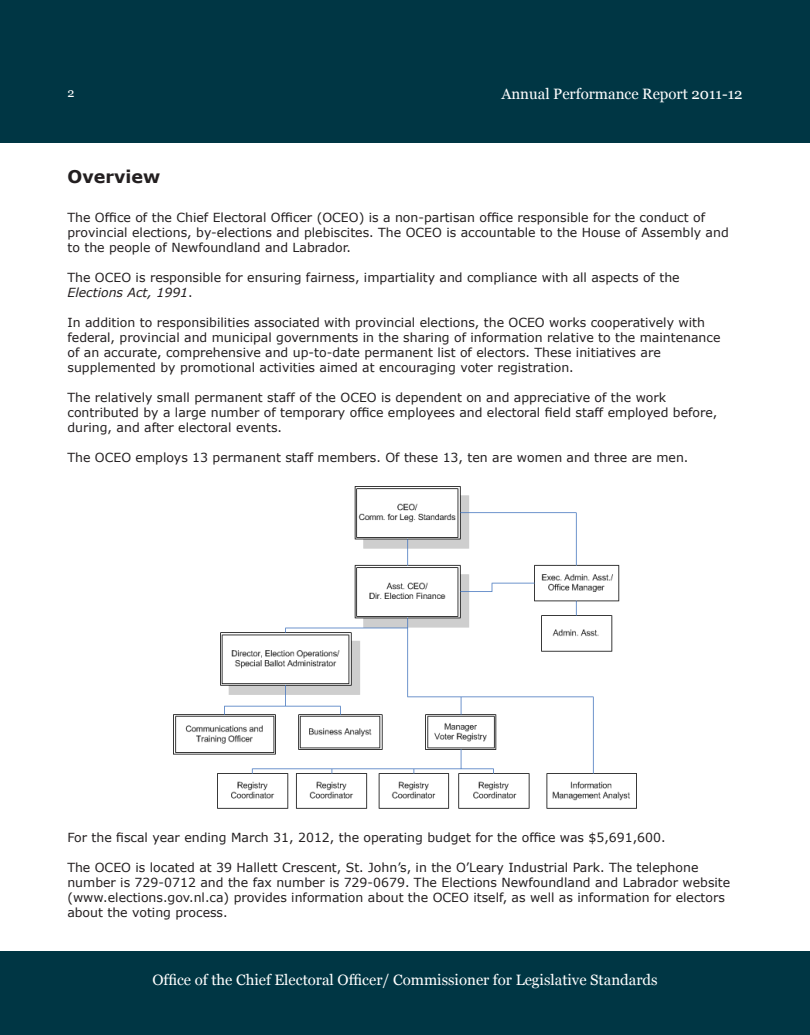
<style>
.page{position:relative;width:810px;height:1035px;background:#fff}
.page>*{position:absolute;margin:0;border:0;box-sizing:border-box;transform-origin:0 0}
.t1{font:700 17.5px "Verdana";color:#231f20}
.t2{font:15px "Georgia";color:#fff}
.t3{font:12.5px/15px "Verdana";color:#231f20}
.t4{font:12.5px "Georgia";color:#fff}
.s1{font-style:italic}
</style>
<div class="page">
<div style="left:0;top:0;width:810px;height:143px;background:#003644"></div>
<div style="left:0;top:951px;width:810px;height:84px;background:#003644"></div>
<img style="left:174px;top:487px;width:462px;height:322px">
<p class="t4" style="left:68px;top:85px;width:8px">2</p>
<p class="t2" style="left:501px;top:85px;width:243px">Annual Performance Report 2011-12</p>
<h1 class="t1" style="left:68px;top:164px;width:94px">Overview</h1>
<p class="t3" style="left:68px;top:210px;width:663px">The Office of the Chief Electoral Officer (OCEO) is a non-partisan office responsible for the conduct of provincial elections, by-elections and plebiscites. The OCEO is accountable to the House of Assembly and to the people of Newfoundland and Labrador.</p>
<p class="t3" style="left:68px;top:270px;width:614px">The OCEO is responsible for ensuring fairness, impartiality and compliance with all aspects of the<br><span class="s1">Elections Act, 1991</span>.</p>
<p class="t3" style="left:68px;top:315px;width:655px">In addition to responsibilities associated with provincial elections, the OCEO works cooperatively with federal, provincial and municipal governments in the sharing of information relative to the maintenance of an accurate, comprehensive and up-to-date permanent list of electors. These initiatives are supplemented by promotional activities aimed at encouraging voter registration.</p>
<p class="t3" style="left:68px;top:390px;width:652px">The relatively small permanent staff of the OCEO is dependent on and appreciative of the work contributed by a large number of temporary office employees and electoral field staff employed before, during, and after electoral events.</p>
<p class="t3" style="left:68px;top:450px;width:623px">The OCEO employs 13 permanent staff members. Of these 13, ten are women and three are men.</p>
<p class="t3" style="left:67px;top:830px;width:600px">For the fiscal year ending March 31, 2012, the operating budget for the office was $5,691,600.</p>
<p class="t3" style="left:67px;top:860px;width:664px">The OCEO is located at 39 Hallett Crescent, St. John’s, in the O’Leary Industrial Park. The telephone number is 729-0712 and the fax number is 729-0679. The Elections Newfoundland and Labrador website (www.elections.gov.nl.ca) provides information about the OCEO itself, as well as information for electors about the voting process.</p>
<p class="t2" style="left:152px;top:971px;width:507px">Office of the Chief Electoral Officer/ Commissioner for Legislative Standards</p>
</div>
